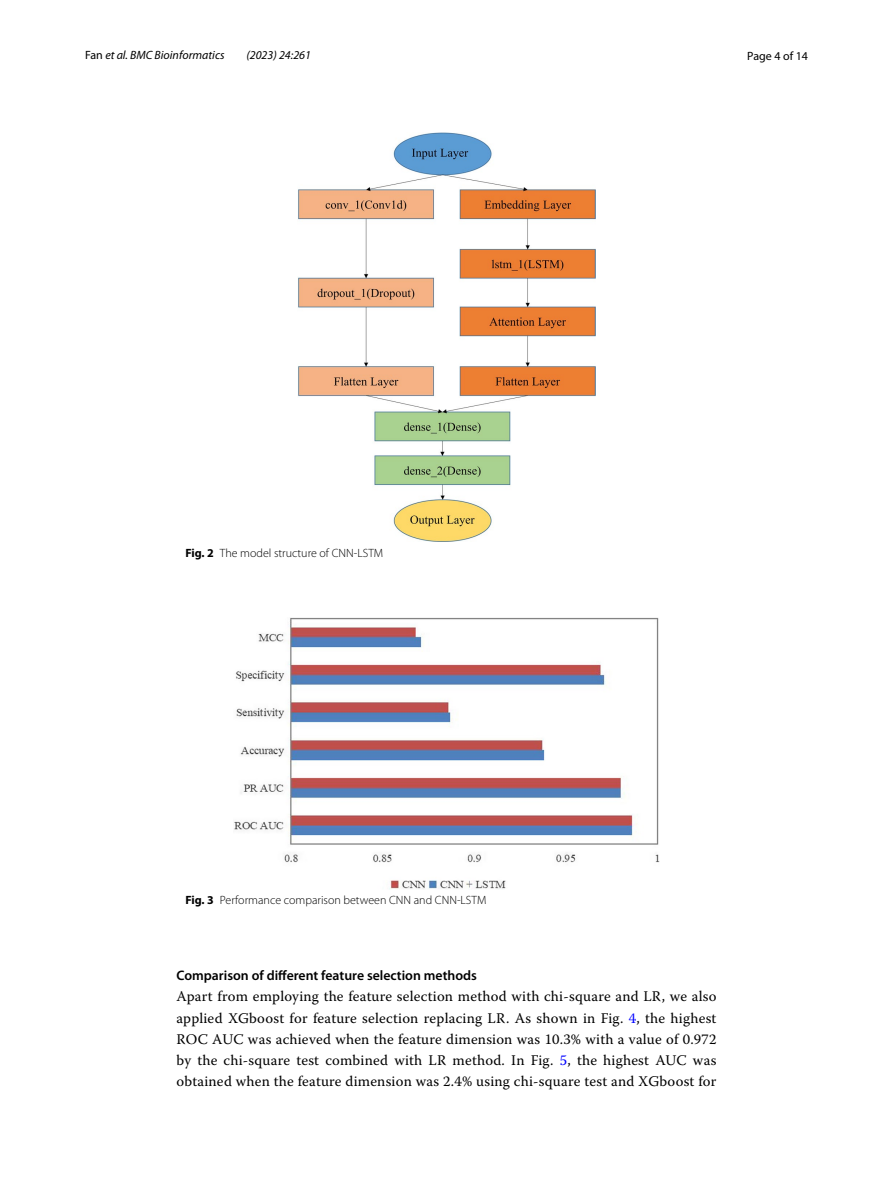
<style>
.page{position:relative;width:893px;height:1187px;background:#fff}
.page>*{position:absolute;margin:0;border:0;box-sizing:border-box;transform-origin:0 0}
.t1{font:14.7px/21.3px "Warnock Pro";letter-spacing:.015em;color:#000;text-align:justify}
.t2{font:600 13.8px "Myriad Pro";color:#000}
.t3{font:300 12px "Myriad Pro";color:#000}
.t4{font:italic 12px "Myriad Pro";color:#000}
.t5{font:12px "Myriad Pro";color:#000}
.s1{font-style:normal}
.s2{font-weight:700}
.s3{color:#00f}
</style>
<div class="page">
<img style="left:298px;top:133px;width:297px;height:409px">
<img style="left:234px;top:617px;width:425px;height:271px">
<p class="t4" style="left:85px;top:48px;width:141px"><span class="s1">Fan</span> et al. BMC Bioinformatics</p>
<p class="t4" style="left:246px;top:48px;width:66px">(2023) 24:261</p>
<p class="t5" style="left:747px;top:48px;width:62px">Page 4 of 14</p>
<p class="t3" style="left:185px;top:546px;width:199px"><span class="s2">Fig. 2</span> The model structure of CNN-LSTM</p>
<p class="t3" style="left:185px;top:893px;width:302px"><span class="s2">Fig. 3</span> Performance comparison between CNN and CNN-LSTM</p>
<p class="t2" style="left:176px;top:966px;width:302px">Comparison of different feature selection methods</p>
<p class="t1" style="left:176px;top:985px;width:542px">Apart from employing the feature selection method with chi-square and LR, we also applied XGboost for feature selection replacing LR. As shown in Fig. <span class="s3">4</span>, the highest ROC AUC was achieved when the feature dimension was 10.3% with a value of 0.972 by the chi-square test combined with LR method. In Fig. <span class="s3">5</span>, the highest AUC was obtained when the feature dimension was 2.4% using chi-square test and XGboost for</p>
</div>
